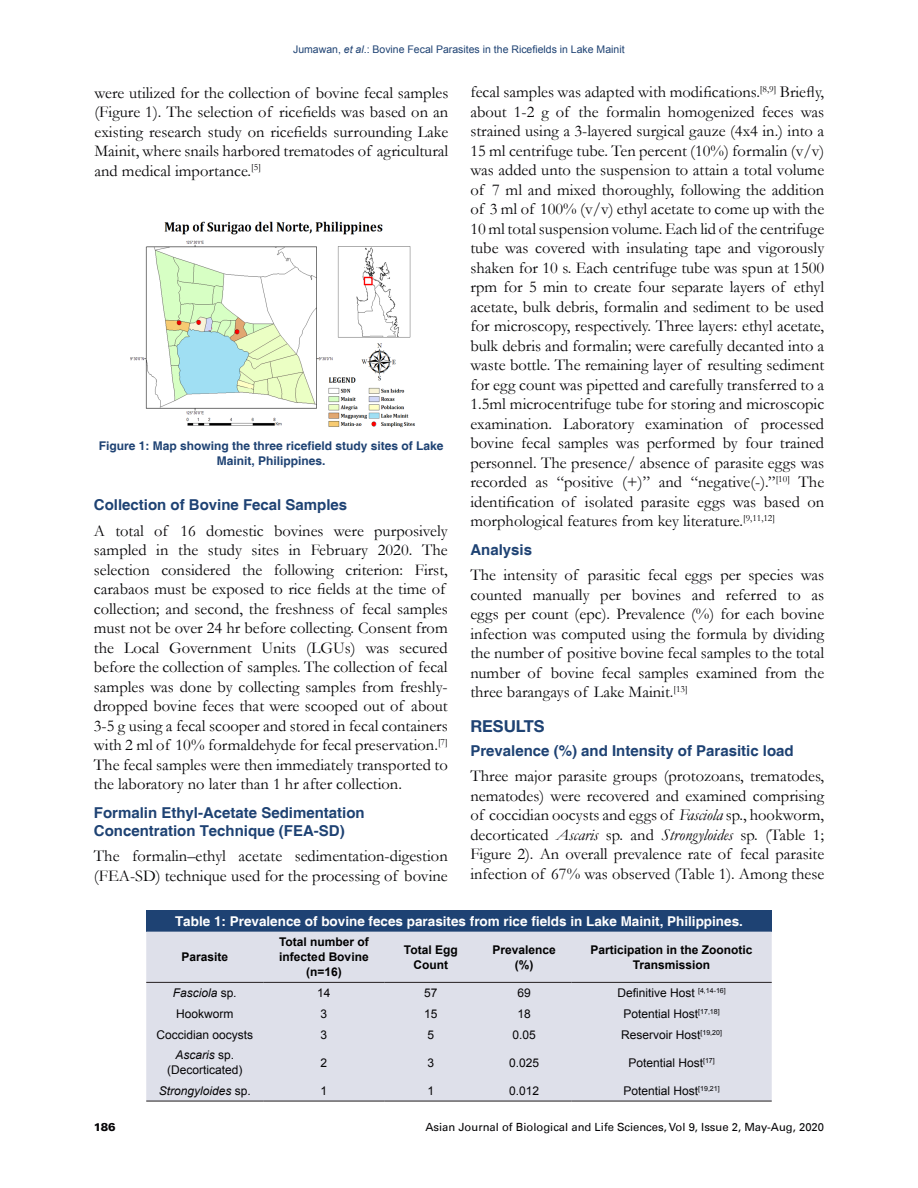
<style>
.page{position:relative;width:918px;height:1188px;background:#fff}
.page>*{position:absolute;margin:0;border:0;box-sizing:border-box;transform-origin:0 0}
.Body_Text{font:16.5px/19.5px "Garamond";color:#050406;text-align:justify}
.t1{font:700 16.5px "Helvetica Neue LT Std";color:#1e4273}
.t2{font:700 15px/18px "Helvetica";color:#1e4273}
.Table_Caption{font:700 13.5px "Helvetica";color:#fff}
.Tb_Txt{font:12px "Arial";color:#050406}
.TCH{font:700 12px/15px "Arial";color:#000;text-align:center}
.Fig_caption{font:700 12px/15px "Helvetica";color:#1e4273;text-align:center}
.Tb_Txt-2{font:italic 12px "Arial";color:#050406}
.t3{font:11.25px "Univers LT";color:#050406}
.t4{font:900 11.25px "Univers LT";color:#050406}
.t5{font:10.5px "Arial";color:#1e4273}
.s1{font-style:italic}
.s2{color:#000}
.s3{color:#050406}
.s4{font-style:normal}
</style>
<div class="page">
<div style="left:146px;top:910px;width:626px;height:22px;background:#1e4273"></div>
<div style="left:146px;top:932px;width:626px;height:169px;background:#dee0ea"></div>
<hr style="left:146px;top:982px;width:117px;height:1px;background:#231f20">
<hr style="left:263px;top:982px;width:122px;height:1px;background:#231f20">
<hr style="left:385px;top:982px;width:92px;height:1px;background:#231f20">
<hr style="left:477px;top:982px;width:95px;height:1px;background:#231f20">
<hr style="left:572px;top:982px;width:200px;height:1px;background:#231f20">
<hr style="left:146px;top:1101px;width:117px;height:1px;background:#231f20">
<hr style="left:263px;top:1101px;width:122px;height:1px;background:#231f20">
<hr style="left:385px;top:1101px;width:92px;height:1px;background:#231f20">
<hr style="left:477px;top:1101px;width:95px;height:1px;background:#231f20">
<hr style="left:572px;top:1101px;width:200px;height:1px;background:#231f20">
<img style="left:130px;top:221px;width:285px;height:207px">
<p class="t5" style="left:293px;top:42px;width:333px">Jumawan, <span class="s1">et al</span>.: Bovine Fecal Parasites in the Ricefields in Lake Mainit</p>
<p class="Body_Text" style="left:94px;top:83px;width:355px">were utilized for the collection of bovine fecal samples (Figure 1). The selection of ricefields was based on an existing research study on ricefields surrounding Lake Mainit, where snails harbored trematodes of agricultural and medical importance.<sup>[5]</sup></p>
<p class="Body_Text" style="left:470px;top:82px;width:355px">fecal samples was adapted with modifications.<sup>[8,9]</sup> Briefly, about 1-2 g of the formalin homogenized feces was strained using a 3-layered surgical gauze (4x4 in.) into a 15 ml centrifuge tube. Ten percent (10%) formalin (v/v) was added unto the suspension to attain a total volume of 7 ml and mixed thoroughly, following the addition of 3 ml of 100% (v/v) ethyl acetate to come up with the 10 ml total suspension volume. Each lid of the centrifuge tube was covered with insulating tape and vigorously shaken for 10 s. Each centrifuge tube was spun at 1500 rpm for 5 min to create four separate layers of ethyl acetate, bulk debris, formalin and sediment to be used for microscopy, respectively. Three layers: ethyl acetate, bulk debris and formalin; were carefully decanted into a waste bottle. The remaining layer of resulting sediment for egg count was pipetted and carefully transferred to a 1.5ml microcentrifuge tube for storing and microscopic examination. Laboratory examination of processed bovine fecal samples was performed by four trained personnel. The presence/ absence of parasite eggs was recorded as “positive (+)” and “negative(-).”<sup>[10]</sup> The identification of isolated parasite eggs was based on morphological features from key literature.<sup>[9,11,12]</sup></p>
<h2 class="t2" style="left:470px;top:541px;width:63px">Analysis</h2>
<p class="Body_Text" style="left:470px;top:565px;width:355px">The intensity of parasitic fecal eggs per species was counted manually per bovines <span class="s2">and referred to as eggs per count (epc). Pr</span>evalence (%) for each bovine infection was computed using the formula by dividing the number of positive bovine fecal samples to the total number of bovine fecal samples examined from the three barangays of Lake Mainit.<sup>[13]</sup></p>
<h1 class="t1" style="left:470px;top:716px;width:76px">RESULTS</h1>
<h2 class="t2" style="left:470px;top:742px;width:325px">Prevalence (%) and Intensity of Parasitic load</h2>
<p class="Body_Text" style="left:470px;top:766px;width:355px">Three major parasite groups (protozoans, trematodes, nematodes) were recovered and examined comprising of coccidian oocysts and eggs of <span class="s1">Fasciola</span> sp., hookworm, decorticated <span class="s1">Ascaris</span> sp. and <span class="s1">Strongyloides</span> sp. (Table 1; Figure 2). An overall prevalence rate of fecal parasite infection of 67% was observed (Table 1). Among these</p>
<p class="Table_Caption" style="left:175px;top:913px;width:569px">Table 1: Prevalence of bovine feces parasites from rice fields in Lake Mainit, Philippines.</p>
<p class="TCH" style="left:181px;top:950px;width:48px">Parasit<span class="s3">e</span></p>
<p class="Fig_caption" style="left:99px;top:439px;width:346px">Figure 1: Map showing the three ricefield study sites of Lake<br>Mainit, Philippines.</p>
<h2 class="t2" style="left:94px;top:497px;width:255px">Collection of Bovine Fecal Samples</h2>
<p class="Body_Text" style="left:94px;top:521px;width:355px;text-align:left">A total of 16 domestic bovines were purposively sampled in the study sites in February 2020. The selection considered the following criterion: First, carabaos must be exposed to rice fields at the time of collection; and second, the freshness of fecal samples must not be over 24 hr before collecting. Consent from the Local Government Units (LGUs) was secured before the collection of samples. The collection of fecal samples was done by collecting samples from freshly&shy;dropped bovine feces that were scooped out of about 3-5 g using a fecal scooper and stored in fecal containers with 2 ml of 10% formaldehyde for fecal preservation.<sup>[7] </sup>The fecal samples were then immediately transported to the laboratory no later than 1 hr after collection.</p>
<h2 class="t2" style="left:94px;top:804px;width:272px">Formalin Ethyl-Acetate Sedimentation<br>Concentration Technique (FEA-SD)</h2>
<p class="Body_Text" style="left:94px;top:846px;width:355px">The formalin–ethyl acetate sedimentation-digestion (FEA-SD) technique used for the processing of bovine</p>
<p class="TCH" style="left:279px;top:935px;width:91px">Total number of infected Bovine (n=16)</p>
<p class="TCH" style="left:404px;top:943px;width:55px">Total Egg<br>Count</p>
<p class="TCH" style="left:493px;top:943px;width:65px">Prevalence (%)</p>
<p class="TCH" style="left:591px;top:943px;width:164px">Participation in the Zoonotic<br>Transmission</p>
<p class="Tb_Txt-2" style="left:173px;top:985px;width:66px">Fasciola <span class="s4">sp</span>.</p>
<p class="Tb_Txt" style="left:317px;top:985px;width:15px">14</p>
<p class="Tb_Txt" style="left:424px;top:985px;width:15px">57</p>
<p class="Tb_Txt" style="left:518px;top:985px;width:15px">69</p>
<p class="Tb_Txt" style="left:617px;top:985px;width:110px">Definitive Host <sup>[4,14-16]</sup></p>
<p class="Tb_Txt" style="left:176px;top:1006px;width:59px">Hookworm</p>
<p class="Tb_Txt" style="left:321px;top:1006px;width:8px">3</p>
<p class="Tb_Txt" style="left:424px;top:1006px;width:15px">15</p>
<p class="Tb_Txt" style="left:518px;top:1006px;width:15px">18</p>
<p class="Tb_Txt" style="left:624px;top:1006px;width:98px">Potential Host<sup>[17,18]</sup></p>
<p class="Tb_Txt" style="left:156px;top:1027px;width:98px">Coccidian oocysts</p>
<p class="Tb_Txt" style="left:321px;top:1027px;width:8px">3</p>
<p class="Tb_Txt" style="left:428px;top:1027px;width:8px">5</p>
<p class="Tb_Txt" style="left:513px;top:1027px;width:25px">0.05</p>
<p class="Tb_Txt" style="left:621px;top:1027px;width:102px">Reservoir Host<sup>[19,20]</sup></p>
<p class="Tb_Txt-2" style="left:175px;top:1047px;width:60px">Ascaris <span class="s4">sp.</span></p>
<p class="Tb_Txt" style="left:167px;top:1062px;width:77px">(Decorticated)</p>
<p class="Tb_Txt" style="left:321px;top:1055px;width:8px">2</p>
<p class="Tb_Txt" style="left:428px;top:1055px;width:8px">3</p>
<p class="Tb_Txt" style="left:509px;top:1055px;width:32px">0.025</p>
<p class="Tb_Txt" style="left:628px;top:1055px;width:88px">Potential Host<sup>[17]</sup></p>
<p class="Tb_Txt-2" style="left:159px;top:1083px;width:94px">Strongyloides <span class="s4">sp.</span></p>
<p class="Tb_Txt" style="left:321px;top:1083px;width:8px">1</p>
<p class="Tb_Txt" style="left:428px;top:1083px;width:8px">1</p>
<p class="Tb_Txt" style="left:509px;top:1083px;width:32px">0.012</p>
<p class="Tb_Txt" style="left:624px;top:1083px;width:98px">Potential Host<sup>[19,21]</sup></p>
<p class="t4" style="left:94px;top:1120px;width:24px">186</p>
<p class="t3" style="left:425px;top:1120px;width:400px">Asian Journal of Biological and Life Sciences, Vol 9, Issue 2, May-Aug, 2020</p>
</div>
